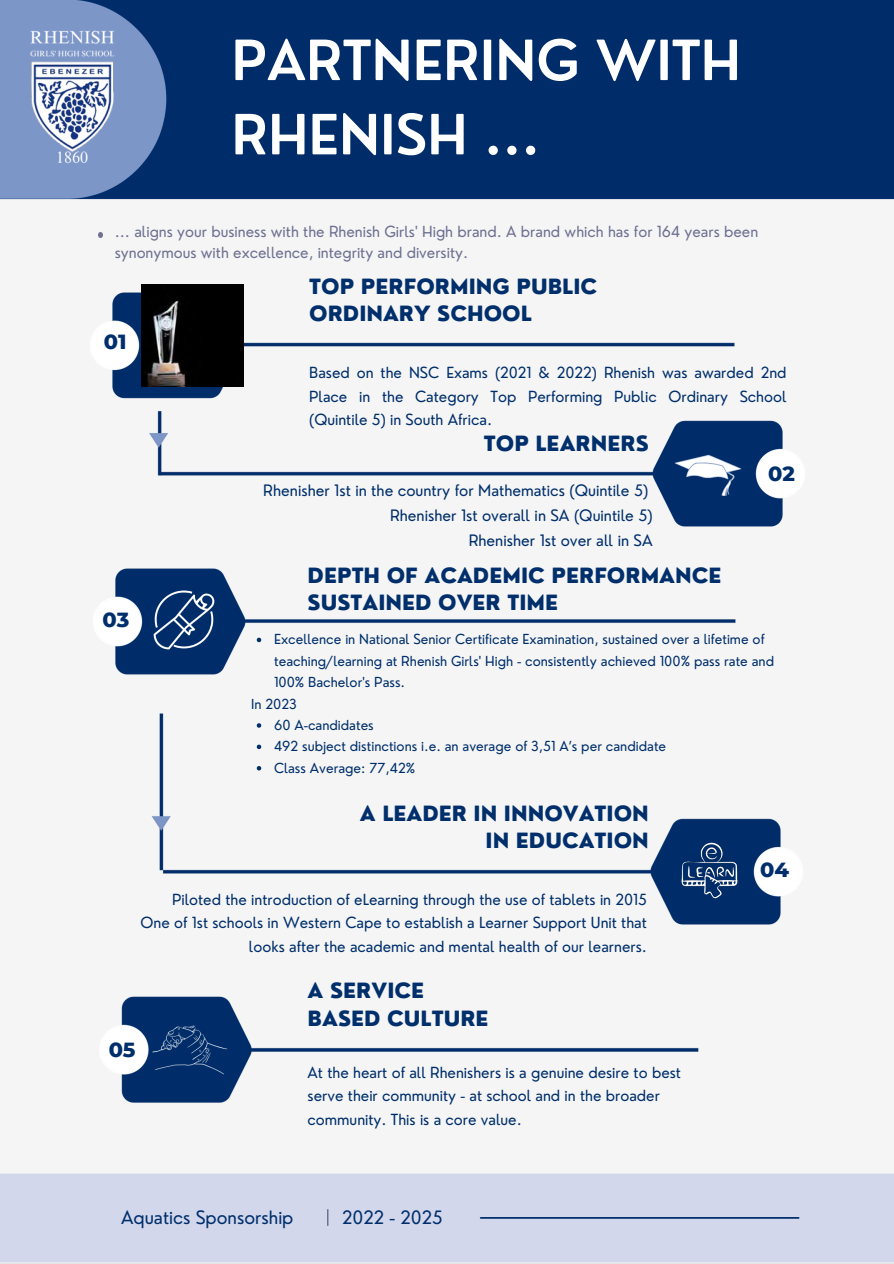
<style>
.page{position:relative;width:894px;height:1264px;background:#fff}
.page>*{position:absolute;margin:0;border:0;box-sizing:border-box;transform-origin:0 0}
.t1{font:600 54px/74.2px "Nourd";color:#fff}
.t2{font:800 20.85px "Montserrat";color:#002f6c}
.t3{font:800 20.55px/27px "Nourd";color:#002f6c}
.t4{font:18px "Nourd";color:#002f6c}
.t5{font:15.45px/24.8px "Nourd";color:#002f6c;text-align:right}
.t6{font:15px/23.7px "Nourd";color:#002f6c;text-align:right}
.t7{font:15px/21.3px "Nourd";color:#6e7191}
.t8{font:13.5px/21.3px "Nourd";color:#002f6c}
</style>
<div class="page">
<img style="left:0;top:0;width:893px;height:1263px">
<svg style="left:98px;top:233px;width:5px;height:4px"></svg>
<svg style="left:327px;top:1209px;width:1px;height:16px"></svg>
<img style="left:86px;top:561px;width:656px;height:121px">
<img style="left:92px;top:989px;width:613px;height:120px">
<img style="left:474px;top:1217px;width:329px;height:1px">
<img style="left:145px;top:706px;width:665px;height:225px">
<img style="left:83px;top:285px;width:729px;height:249px">
<img style="left:141px;top:284px;width:103px;height:102px">
<img style="left:147px;top:583px;width:74px;height:73px">
<img style="left:145px;top:1018px;width:89px;height:63px">
<img style="left:674px;top:835px;width:69px;height:70px">
<img style="left:667px;top:447px;width:81px;height:56px">
<svg style="left:257px;top:637px;width:4px;height:5px"></svg>
<svg style="left:257px;top:723px;width:4px;height:4px"></svg>
<svg style="left:257px;top:744px;width:4px;height:5px"></svg>
<svg style="left:257px;top:766px;width:4px;height:4px"></svg>
<img style="left:0;top:25px;width:143px;height:143px">
<h4 class="t1" style="left:231px;top:23px;width:511px">PARTNERING WITH<br>RHENISH ...</h4>
<p class="t7" style="left:115px;top:221px;width:645px">... aligns your business with the Rhenish Girls' High brand. A brand which has for 164 years been synonymous with excellence, integrity and diversity.</p>
<h4 class="t2" style="left:104px;top:329px;width:24px">01</h4>
<p class="t2" style="left:103px;top:607px;width:28px">03</p>
<p class="t3" style="left:309px;top:273px;width:289px">TOP PERFORMING PUBLIC<br>ORDINARY SCHOOL</p>
<p class="t6" style="left:309px;top:360px;width:478px;text-align:justify">Based on the NSC Exams (2021 &amp; 2022) Rhenish was awarded 2nd Place in the Category Top Performing Public Ordinary School (Quintile 5) in South Africa.</p>
<h2 class="t3" style="left:484px;top:430px;width:166px">TOP LEARNERS</h2>
<p class="t5" style="left:263px;top:478px;width:391px">Rhenisher 1st in the country for Mathematics (Quintile 5)<br>Rhenisher 1st overall in SA (Quintile 5)<br>Rhenisher 1st over all in SA</p>
<p class="t3" style="left:307px;top:562px;width:415px">DEPTH OF ACADEMIC PERFORMANCE<br>SUSTAINED OVER TIME</p>
<h3 class="t2" style="left:767px;top:461px;width:28px">02</h3>
<h2 class="t8" style="left:274px;top:628px;width:501px">Excellence in National Senior Certificate Examination, sustained over a lifetime of teaching/learning at Rhenish Girls' High - consistently achieved 100% pass rate and<br>100% Bachelor's Pass.</h2>
<p class="t8" style="left:251px;top:693px;width:47px">In 2023</p>
<p class="t8" style="left:274px;top:714px;width:101px">60 A-candidates</p>
<p class="t8" style="left:274px;top:735px;width:393px">492 subject distinctions i.e. an average of 3,51 A’s per candidate</p>
<p class="t8" style="left:274px;top:757px;width:143px">Class Average: 77,42%</p>
<h4 class="t3" style="left:360px;top:799px;width:290px;text-align:right">A LEADER IN INNOVATION<br>IN EDUCATION</h4>
<p class="t6" style="left:140px;top:887px;width:507px">Piloted the introduction of eLearning through the use of tablets in 2015<br>One of 1st schools in Western Cape to establish a Learner Support Unit that looks after the academic and mental health of our learners.</p>
<p class="t3" style="left:307px;top:977px;width:182px">A SERVICE<br>BASED CULTURE</p>
<p class="t2" style="left:760px;top:856px;width:30px">04</p>
<h3 class="t2" style="left:109px;top:1037px;width:28px">05</h3>
<p class="t6" style="left:307px;top:1060px;width:375px;text-align:left">At the heart of all Rhenishers is a genuine desire to best serve their community - at school and in the broader community. This is a core value.</p>
<p class="t4" style="left:121px;top:1206px;width:174px">Aquatics Sponsorship</p>
<h2 class="t4" style="left:342px;top:1206px;width:102px">2022 - 2025</h2>
</div>
